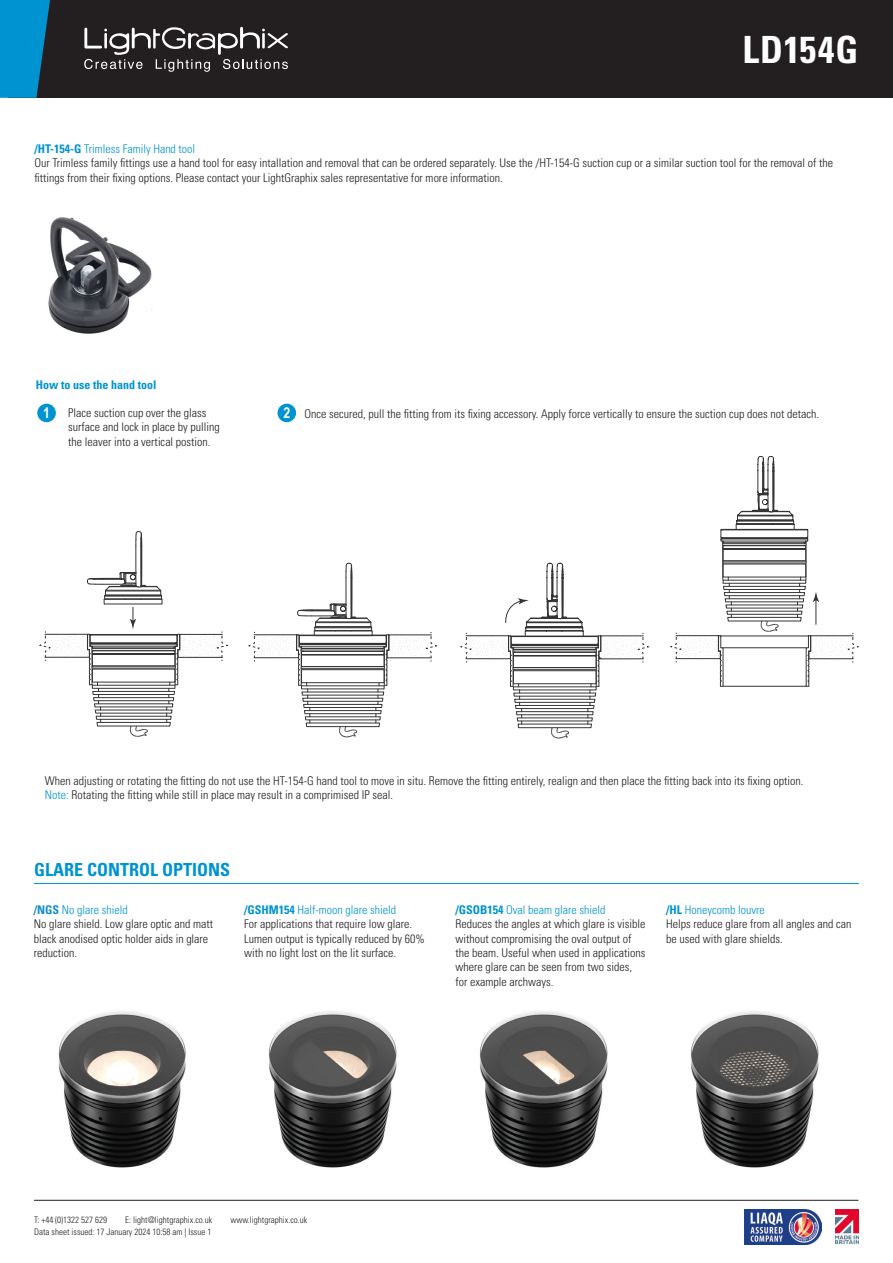
<style>
.page{position:relative;width:893px;height:1263px;background:#fff}
.page>*{position:absolute;margin:0;border:0;box-sizing:border-box;transform-origin:0 0}
.t1{font:700 condensed 37.5px "Univers LT Std";letter-spacing:.025em;color:#fff}
.headline_blue{font:700 condensed 18px "Univers LT Std";color:#0093d1}
.t2{font:700 15px "Arial Narrow";color:#fff}
.Sub_header_-_diagram_text_grey{font:300 condensed 12px/14.4px "Univers LT Std";color:#231f20}
.bodycopy{font:300 condensed 12px/14.4px "Univers LT Std";color:#231f20}
.Sub_header_-_diagram_text_grey-2{font:300 condensed 12px "Univers LT Std";color:#0093d1}
.Sub_header_-_diagram_text_grey-3{font:700 condensed 12px "Univers LT Std";color:#0093d1}
.t3{font:300 condensed 9px "Univers LT Std";color:#231f20}
.s1{font-weight:700}
.s2{color:#0093d1}
.s3{font-weight:700;color:#158ccb}
.s4{font-weight:700;color:#0093d1}
</style>
<div class="page">
<div style="left:9px;top:0;width:884px;height:98px;background:#231f20"></div>
<svg style="left:0;top:0;width:50px;height:98px;background:#0483b8"></svg>
<svg style="left:84px;top:27px;width:204px;height:45px"></svg>
<hr style="left:34px;top:1200px;width:824px;height:1px;background:#231f20">
<img style="left:835px;top:1209px;width:24px;height:35px">
<img style="left:744px;top:1209px;width:78px;height:35px">
<hr style="left:34px;top:883px;width:825px;height:1px;background:#0093d1">
<img style="left:268px;top:1011px;width:129px;height:157px">
<img style="left:58px;top:1011px;width:128px;height:157px">
<img style="left:479px;top:1011px;width:129px;height:157px">
<img style="left:690px;top:1011px;width:129px;height:157px">
<img style="left:48px;top:217px;width:104px;height:117px">
<div style="left:37px;top:404px;width:19px;height:18px;background:#0093d1;border-radius:50%"></div>
<div style="left:277px;top:404px;width:19px;height:18px;background:#0093d1;border-radius:50%"></div>
<svg style="left:87px;top:531px;width:75px;height:69px"></svg>
<svg style="left:39px;top:607px;width:189px;height:130px"></svg>
<svg style="left:248px;top:563px;width:189px;height:175px"></svg>
<svg style="left:460px;top:563px;width:189px;height:176px"></svg>
<svg style="left:670px;top:456px;width:189px;height:231px"></svg>
<h1 class="t1" style="left:742px;top:27px;width:117px">LD154G</h1>
<p class="Sub_header_-_diagram_text_grey-2" style="left:34px;top:141px;width:162px"><span class="s1">/HT-154-G</span> Trimless Family Hand tool</p>
<p class="Sub_header_-_diagram_text_grey" style="left:34px;top:156px;width:800px">Our Trimless family fittings use a hand tool for easy intallation and removal that can be ordered separately. Use the /HT-154-G suction cup or a similar suction tool for the removal of the fittings from their fixing options. Please contact your LightGraphix sales representative for more information.</p>
<p class="Sub_header_-_diagram_text_grey-3" style="left:36px;top:377px;width:122px">How to use the hand tool</p>
<p class="t2" style="left:43px;top:402px;width:8px">1</p>
<p class="Sub_header_-_diagram_text_grey" style="left:68px;top:405px;width:140px">Place suction cup over the glass</p>
<p class="t2" style="left:283px;top:402px;width:8px">2</p>
<p class="Sub_header_-_diagram_text_grey" style="left:68px;top:420px;width:153px">surface and lock in place by pulling the leaver into a vertical postion.</p>
<p class="Sub_header_-_diagram_text_grey" style="left:305px;top:407px;width:516px">Once secured, pull the fitting from its fixing accessory. Apply force vertically to ensure the suction cup does not detach.</p>
<p class="Sub_header_-_diagram_text_grey" style="left:45px;top:773px;width:760px">When adjusting or rotating the fitting do not use the HT-154-G hand tool to move in situ. Remove the fitting entirely, realign and then place the fitting back into its fixing option.<br><span class="s2">Note:</span> Rotating the fitting while still in place may result in a comprimised IP seal.</p>
<p class="headline_blue" style="left:34px;top:859px;width:198px">GLARE CONTROL OPTIONS</p>
<p class="Sub_header_-_diagram_text_grey" style="left:34px;top:902px;width:181px"><span class="s3">/NGS</span> <span class="s2">No glare shield<br></span>No glare shield. Low glare optic and matt black anodised optic holder aids in glare reduction.</p>
<p class="Sub_header_-_diagram_text_grey-2" style="left:455px;top:902px;width:151px"><span class="s1">/GSOB154</span> Oval beam glare shield</p>
<p class="Sub_header_-_diagram_text_grey" style="left:244px;top:902px;width:182px"><span class="s4">/GSHM154</span> <span class="s2">Half-moon glare shield<br></span>For applications that require low glare.<br>Lumen output is typically reduced by 60% with no light lost on the lit surface.</p>
<p class="bodycopy" style="left:455px;top:917px;width:191px">Reduces the angles at which glare is visible without compromising the oval output of the beam. Useful when used in applications where glare can be seen from two sides, for example archways.</p>
<p class="Sub_header_-_diagram_text_grey" style="left:666px;top:902px;width:187px"><span class="s4">/HL</span> <span class="s2">Honeycomb louvre<br></span>Helps reduce glare from all angles and can be used with glare shields.</p>
<p class="t3" style="left:34px;top:1214px;width:75px">T: +44 (0)1322 527 629</p>
<p class="t3" style="left:125px;top:1214px;width:89px">E: light@lightgraphix.co.uk</p>
<p class="t3" style="left:230px;top:1214px;width:79px">www.lightgraphix.co.uk</p>
<p class="t3" style="left:34px;top:1227px;width:179px">Data sheet issued: 17 January 2024 10:58 am | Issue 1</p>
</div>
